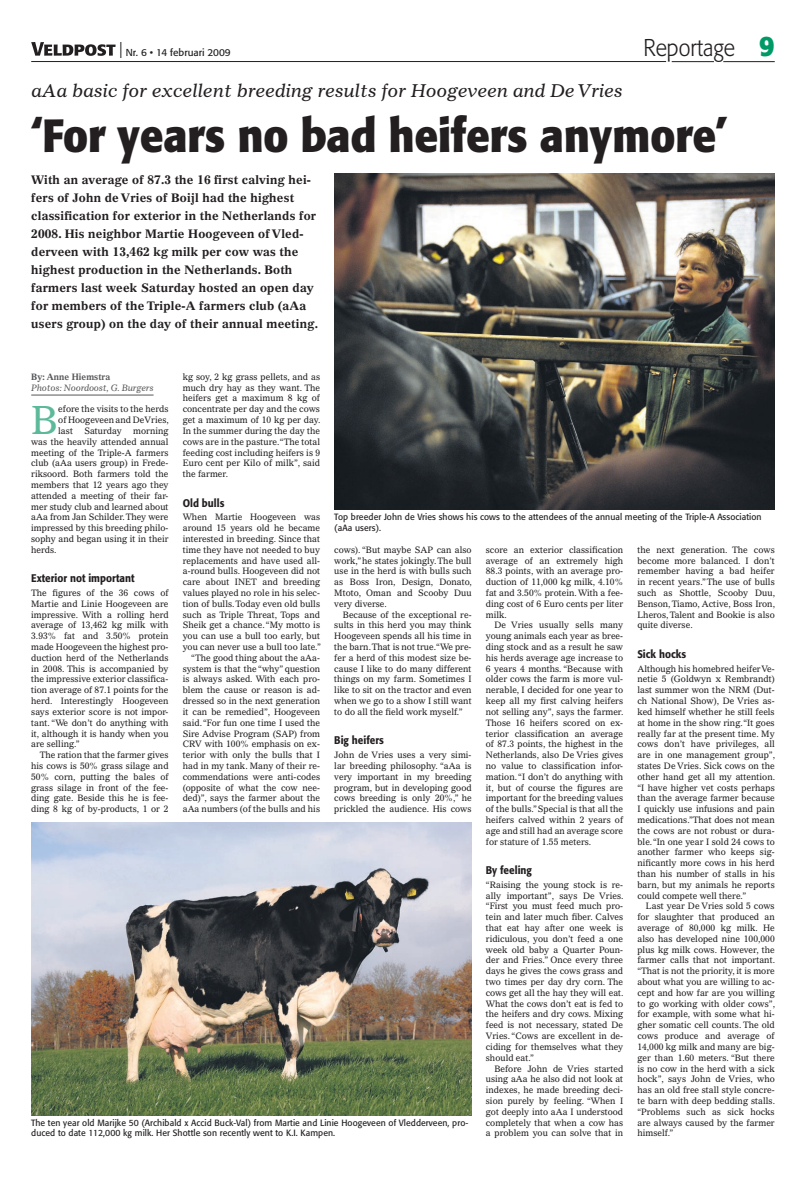
<style>
.page{position:relative;width:806px;height:1180px;background:#fff}
.page>*{position:absolute;margin:0;border:0;box-sizing:border-box;transform-origin:0 0}
.t1{font:700 46px "Formata";color:#231f20;scale:.9 1}
.t2{font:39.4px "Gazette LT Std";color:#5cb999;scale:.95 1}
.t3{font:300 24px "Formata";color:#231f20;scale:.9 1}
.t4{font:italic 18px "Gazette LT Std";color:#231f20}
.t5{font:700 12px/18px "Gazette LT Std";letter-spacing:.01em;color:#231f20}
.t6{font:500 11px "Formata";color:#231f20;scale:.9 1}
.t7{font:10px "Formata";color:#231f20}
.t8{font:9px/10.8px "Gazette LT Std";color:#231f20;text-align:justify;scale:.95 1}
.t9{font:9px/10.8px "Formata";letter-spacing:.01em;color:#231f20;scale:.96 1}
.t10{font:italic 9px "Gazette LT Std";letter-spacing:-.01em;color:#57585a;scale:.94 1}
.t11{font:700 9px "Gazette LT Std";color:#57585a;scale:.95 1}
.s1{font-weight:700;font-size:28px;color:#009a67}
</style>
<div class="page">
<hr style="left:31px;top:61px;width:634px;height:1px;background:#231f20">
<hr style="left:722px;top:61px;width:52px;height:1px;background:#231f20">
<hr style="left:671px;top:61px;width:42px;height:1px;background:#231f20">
<img style="left:334px;top:174px;width:440px;height:335px">
<img style="left:31px;top:822px;width:440px;height:293px">
<hr style="left:31px;top:395px;width:122px;height:1px;background:#57585a">
<svg style="left:31px;top:42px;width:84px;height:14px"></svg>
<p class="t7" style="left:119px;top:46px;width:113px"><sup>|</sup> Nr. 6 • 14 februari 2009</p>
<h3 class="t3" style="left:643px;top:33px;width:147px">Reportage <span class="s1">9</span></h3>
<h3 class="t4" style="left:31px;top:79px;width:592px">aAa basic for excellent breeding results for Hoogeveen and De Vries</h3>
<h1 class="t1" style="left:31px;top:107px;width:774px">‘For years no bad heifers anymore’</h1>
<p class="t5" style="left:31px;top:170px;width:288px">With an average of 87.3 the 16 first calving hei&shy;fers of John de Vries of Boijl had the highest classification for exterior in the Netherlands for 2008. His neighbor Martie Hoogeveen of Vled&shy;derveen with 13,462 kg milk per cow was the highest production in the Netherlands. Both farmers last week Saturday hosted an open day for members of the Triple-A farmers club (aAa users group) on the day of their annual meeting.</p>
<p class="t11" style="left:31px;top:371px;width:85px">By: Anne Hiemstra</p>
<p class="t10" style="left:31px;top:382px;width:131px">Photos: Noordoost, G. Burgers</p>
<h2 class="t2" style="left:31px;top:395px;width:30px">B</h2>
<p class="t8" style="left:58px;top:403px;width:118px">efore the visits to the herds of Hoogeveen and De Vries, last</p>
<p class="t8" style="left:183px;top:371px;width:146px">kg soy, 2 kg grass pellets, and as much dry hay as they want. The heifers get a maximum 8 kg of concentrate per day and the cows get a maximum of 10 kg per day.<br>In the summer during the day the cows are in the pasture. “The total feeding cost including heifers is 9<br>Euro cent per Kilo of milk”, said the farmer.</p>
<p class="t6" style="left:183px;top:496px;width:48px">Old bulls</p>
<p class="t8" style="left:183px;top:511px;width:147px;text-align:right">When Martie Hoogeveen was around 15 years old he became interested in breeding. Since that time they have not needed to buy replacements and have used all&shy;a-round bulls. Hoogeveen did not care about INET and breeding values played no role in his selec&shy;tion of bulls. Today even old bulls such as Triple Threat, Tops and<br>Sheik get a chance. “My motto is you can use a bull too early, but you can never use a bull too late.” “The good thing about the aAa&shy;system is that the “why” question is always asked. With each pro&shy;blem the cause or reason is ad&shy;dressed so in the next generation it can be remedied”, Hoogeveen said. “For fun one time I used the<br>Sire Advise Program (SAP) from<br>CRV with 100% emphasis on ex&shy;terior with only the bulls that I had in my tank. Many of their re&shy;commendations were anti-codes (opposite of what the cow nee&shy;ded)”, says the farmer about the aAa numbers (of the bulls and his</p>
<p class="t8" style="left:84px;top:425px;width:41px">Saturday</p>
<p class="t8" style="left:31px;top:425px;width:146px;text-indent:102px">morning was the heavily attended annual meeting of the Triple-A farmers club (aAa users group) in Frede&shy;riksoord. Both farmers told the members that 12 years ago they attended a meeting of their far&shy;mer study club and learned about aAa from Jan Schilder. They were impressed by this breeding philo&shy;sophy and began using it in their herds.</p>
<p class="t6" style="left:31px;top:571px;width:116px">Exterior not important</p>
<p class="t8" style="left:31px;top:587px;width:146px">The figures of the 36 cows of Martie and Linie Hoogeveen are impressive. With a rolling herd average of 13,462 kg milk with 3.93% fat and 3.50% protein made Hoogeveen the highest pro&shy;duction herd of the Netherlands in 2008. This is accompanied by the impressive exterior classifica&shy;tion average of 87.1 points for the herd. Interestingly Hoogeveen says exterior score is not impor&shy;tant. “We don’t do anything with it, although it is handy when you are selling.”</p>
<p class="t8" style="left:31px;top:749px;width:146px;text-indent:9px">The ration that the farmer gives his cows is 50% grass silage and 50% corn, putting the bales of grass silage in front of the fee&shy;ding gate. Beside this he is fee&shy;ding 8 kg of by-products, 1 or 2</p>
<p class="t9" style="left:334px;top:511px;width:446px">Top breeder John de Vries shows his cows to the attendees of the annual meeting of the Triple-A Association (aAa users).</p>
<p class="t8" style="left:485px;top:544px;width:146px">score an exterior classification average of an extremely high 88.3 points, with an average pro&shy;duction of 11,000 kg milk, 4.10% fat and 3.50% protein. With a fee&shy;ding cost of 6 Euro cents per liter milk.</p>
<p class="t8" style="left:485px;top:619px;width:146px;text-indent:9px">De Vries usually sells many young animals each year as bree&shy;ding stock and as a result he saw his herds average age increase to 6 years 4 months. “Because with older cows the farm is more vul&shy;nerable, I decided for one year to keep all my first calving heifers not selling any”, says the farmer.<br>Those 16 heifers scored on ex&shy;terior classification an average of 87.3 points, the highest in the Netherlands, also De Vries gives no value to classification infor&shy;mation. “I don’t do anything with it, but of course the figures are important for the breeding values of the bulls.” Special is that all the heifers calved within 2 years of age and still had an average score for stature of 1.55 meters.</p>
<p class="t6" style="left:485px;top:863px;width:53px">By feeling</p>
<p class="t8" style="left:485px;top:879px;width:146px">“Raising the young stock is re&shy;ally important”, says De Vries. “First you must feed much pro&shy;tein and later much fiber. Calves that eat hay after one week is ridiculous, you don’t feed a one week old baby a Quarter Poun&shy;der and Fries.” Once every three days he gives the cows grass and two times per day dry corn. The cows get all the hay they will eat.<br>What the cows don’t eat is fed to the heifers and dry cows. Mixing feed is not necessary, stated De Vries. “Cows are excellent in de&shy;ciding for themselves what they should eat.”</p>
<p class="t8" style="left:485px;top:1062px;width:146px;text-indent:9px">Before John de Vries started using aAa he also did not look at indexes, he made breeding deci&shy;sion purely by feeling. “When I got deeply into aAa I understood completely that when a cow has a problem you can solve that in</p>
<p class="t8" style="left:637px;top:544px;width:146px">the next generation. The cows become more balanced. I don’t remember having a bad heifer in recent years.” The use of bulls such as Shottle, Scooby Duu, Benson, Tiamo, Active, Boss Iron, Lheros, Talent and Bookie is also quite diverse.</p>
<p class="t6" style="left:637px;top:647px;width:56px">Sick hocks</p>
<p class="t8" style="left:637px;top:663px;width:146px">Although his homebred heifer Ve&shy;netie 5 (Goldwyn x Rembrandt) last summer won the NRM (Dut&shy;ch National Show), De Vries as&shy;ked himself whether he still feels at home in the show ring. “It goes really far at the present time. My cows don’t have privileges, all are in one management group”, states De Vries. Sick cows on the other hand get all my attention. “I have higher vet costs perhaps than the average farmer because I quickly use infusions and pain medications.”That does not mean the cows are not robust or dura&shy;ble. “In one year I sold 24 cows to another farmer who keeps sig&shy;nificantly more cows in his herd than his number of stalls in his barn, but my animals he reports could compete well there.”</p>
<p class="t8" style="left:637px;top:900px;width:146px;text-indent:9px">Last year De Vries sold 5 cows for slaughter that produced an average of 80,000 kg milk. He also has developed nine 100,000 plus kg milk cows. However, the farmer calls that not important. “That is not the priority, it is more about what you are willing to ac&shy;cept and how far are you willing to go working with older cows”, for example, with some what hi&shy;gher somatic cell counts. The old cows produce and average of 14,000 kg milk and many are big&shy;ger than 1.60 meters. “But there is no cow in the herd with a sick hock”, says John de Vries, who has an old free stall style concre&shy;te barn with deep bedding stalls. “Problems such as sick hocks are always caused by the farmer himself.”</p>
<p class="t8" style="left:334px;top:544px;width:146px">cows). “But maybe SAP can also work,” he states jokingly. The bull use in the herd is with bulls such as Boss Iron, Design, Donato, Mtoto, Oman and Scooby Duu very diverse.</p>
<p class="t8" style="left:334px;top:609px;width:146px;text-indent:9px">Because of the exceptional re&shy;sults in this herd you may think Hoogeveen spends all his time in the barn. That is not true. “We pre&shy;fer a herd of this modest size be&shy;cause I like to do many different things on my farm. Sometimes I like to sit on the tractor and even when we go to a show I still want to do all the field work myself.”</p>
<p class="t6" style="left:334px;top:733px;width:56px">Big heifers</p>
<p class="t8" style="left:334px;top:749px;width:146px">John de Vries uses a very simi&shy;lar breeding philosophy. “aAa is very important in my breeding program, but in developing good cows breeding is only 20%,” he prickled the audience. His cows</p>
<p class="t9" style="left:31px;top:1116px;width:456px">The ten year old Marijke 50 (Archibald x Accid Buck-Val) from Martie and Linie Hoogeveen of Vledderveen, pro&shy;duced to date 112,000 kg milk. Her Shottle son recently went to K.I. Kampen.</p>
</div>
